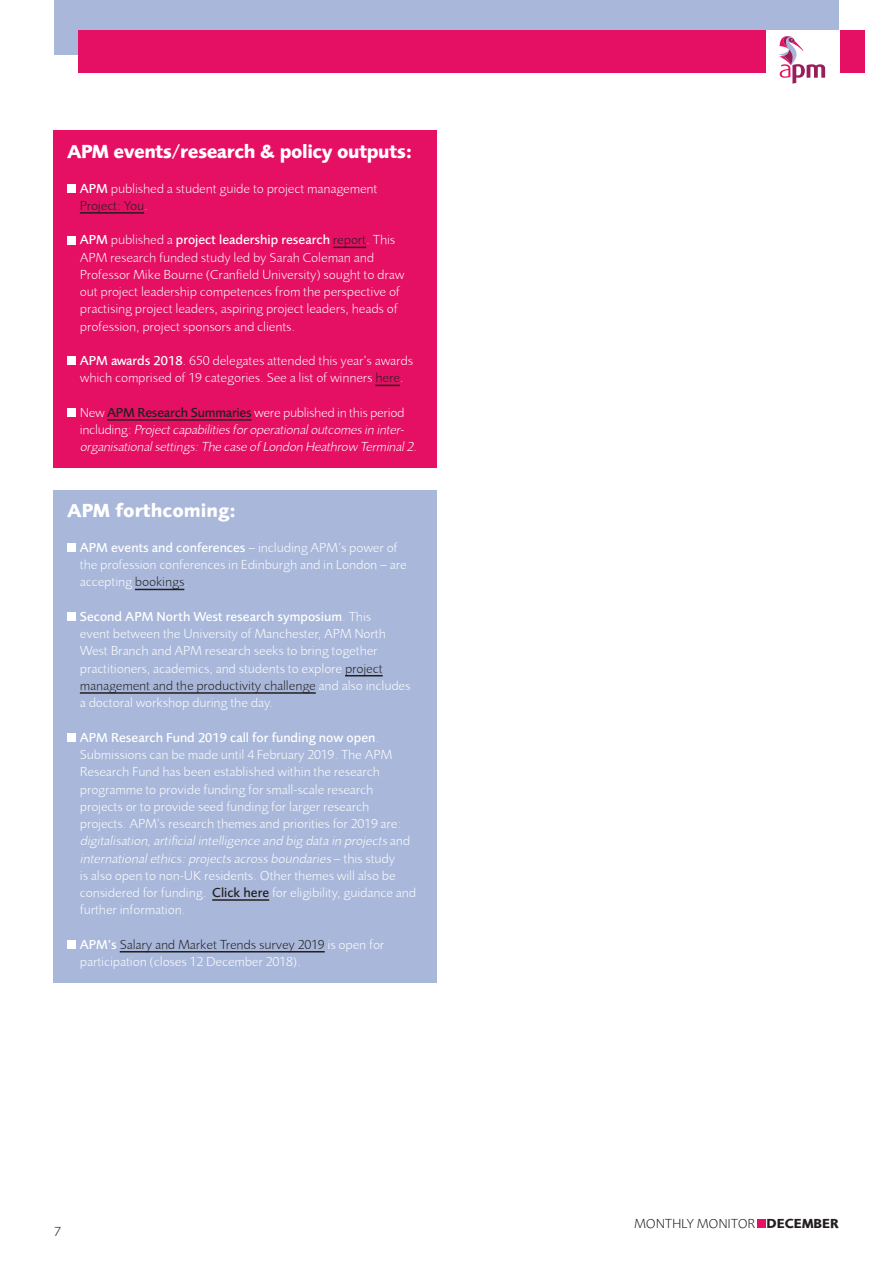
<style>
.page{position:relative;width:893px;height:1263px;background:#fff}
.page>*{position:absolute;margin:0;border:0;box-sizing:border-box;transform-origin:0 0}
.t1{font:700 19.5px "Foundry Sans";letter-spacing:-.025em;color:#fff}
.t2{font:700 19.5px "Foundry Sans";color:#fff}
.t3{font:300 13.5px/17.2px "Foundry Sans";color:#fff}
.t4{font:italic 300 13.5px/17.2px "Foundry Sans";color:#fff}
.t5{font:300 13.5px "Foundry Sans";color:#231f20}
.s1{font-weight:500}
.s2{color:#231f20}
.s3{font-style:normal}
.s4{font-weight:500;font-style:normal;color:#231f20}
.s5{font-style:italic}
.s6{font-weight:500;color:#231f20}
.s7{font-weight:700}
</style>
<div class="page">
<div style="left:54px;top:0;width:785px;height:54px;background:#a9b8da"></div>
<div style="left:78px;top:30px;width:787px;height:42px;background:#e50f63"></div>
<div style="left:766px;top:30px;width:74px;height:61px;background:#fff"></div>
<svg style="left:779px;top:36px;width:46px;height:48px"></svg>
<div style="left:54px;top:490px;width:383px;height:492px;background:#a9b8da"></div>
<hr style="left:135px;top:589px;width:49px;height:1px;background:#231f20">
<hr style="left:345px;top:675px;width:38px;height:1px;background:#231f20">
<hr style="left:80px;top:692px;width:236px;height:2px;background:#231f20">
<hr style="left:212px;top:899px;width:57px;height:2px;background:#231f20">
<hr style="left:120px;top:951px;width:205px;height:1px;background:#231f20">
<div style="left:67px;top:543px;width:9px;height:9px;background:#fff"></div>
<div style="left:67px;top:612px;width:9px;height:9px;background:#fff"></div>
<div style="left:67px;top:733px;width:9px;height:9px;background:#fff"></div>
<div style="left:67px;top:940px;width:9px;height:9px;background:#fff"></div>
<div style="left:54px;top:131px;width:383px;height:337px;background:#e50f63"></div>
<hr style="left:80px;top:212px;width:64px;height:2px;background:#231f20">
<hr style="left:333px;top:247px;width:33px;height:1px;background:#231f20">
<svg style="left:375px;top:385px;width:25px;height:1px"></svg>
<hr style="left:107px;top:419px;width:145px;height:2px;background:#231f20">
<div style="left:67px;top:184px;width:9px;height:9px;background:#fff"></div>
<div style="left:67px;top:236px;width:9px;height:8px;background:#fff"></div>
<div style="left:67px;top:357px;width:9px;height:8px;background:#fff"></div>
<div style="left:67px;top:408px;width:9px;height:9px;background:#fff"></div>
<div style="left:757px;top:1219px;width:9px;height:9px;background:#e50f63"></div>
<h1 class="t1" style="left:67px;top:140px;width:347px">APM events/research &amp; policy outputs:</h1>
<p class="t3" style="left:80px;top:179px;width:299px"><span class="s1">APM</span> published a student guide to project management<br><span class="s2">Project: You</span>.</p>
<p class="t3" style="left:80px;top:231px;width:326px"><span class="s1">APM</span> published a <span class="s1">project leadership research</span> <span class="s2">report</span>. This APM research funded study led by Sarah Coleman and Professor Mike Bourne (Cranfield University) sought to draw out project leadership competences from the perspective of practising project leaders, aspiring project leaders, heads of profession, project sponsors and clients.</p>
<p class="t3" style="left:80px;top:352px;width:335px"><span class="s1">APM awards 2018</span>. 650 delegates attended this year’s awards which comprised of 19 categories. See a list of winners <span class="s2">here</span>.</p>
<p class="t4" style="left:80px;top:404px;width:339px"><span class="s3">New</span> <span class="s4">APM Research Summaries</span> <span class="s3">were published in this period<br>i n c l u d i n g :</span> Projectcapabilitiesforoperationaloutcomesin inter&shy;organisationalsettings:The case of London Heathrow Terminal2<span class="s3">.</span></p>
<h1 class="t2" style="left:67px;top:499px;width:171px">APM forthcoming:</h1>
<p class="t3" style="left:80px;top:539px;width:328px"><span class="s1">APM events and conferences</span> – including APM’s power of the profession conferences in Edinburgh and in London – are accepting <span class="s2">bookings</span>.</p>
<p class="t3" style="left:80px;top:608px;width:332px"><span class="s1">Second APM North West research symposium</span>. This<br>event between the University of Manchester, APM North West Branch and APM research seeks to bring together practitioners, academics, and students to explore <span class="s2">project management and the productivity challenge</span> and also includes a doctoral workshop during the day.</p>
<p class="t3" style="left:80px;top:728px;width:338px"><span class="s1">APM Research Fund 2019 call for funding now open</span>.<br>Submissions can be made until 4 February 2019. The APM Research Fund has been established within the research programme to provide funding for small-scale research projects or to provide seed funding for larger research projects. APM’s research themes and priorities for 2019 are: <span class="s5">digitalisation, artificial intelligence and big data in projects</span> a n d <span class="s5">internationalethics:projects across boundaries</span> – t h i s s t u d y<br>is also open to non-UK residents. Other themes will also be considered for funding. <span class="s6">Click here</span> for eligibility, guidance and further information.</p>
<p class="t3" style="left:80px;top:935px;width:306px"><span class="s1">APM’s</span> <span class="s2">Salary and Market Trends survey 2019</span> is open for participation (closes 12 December 2018).</p>
<p class="t5" style="left:54px;top:1223px;width:8px">7</p>
<p class="t5" style="left:634px;top:1215px;width:206px">MONTHLY MONITOR <span class="s7">DECEMBER</span></p>
</div>
